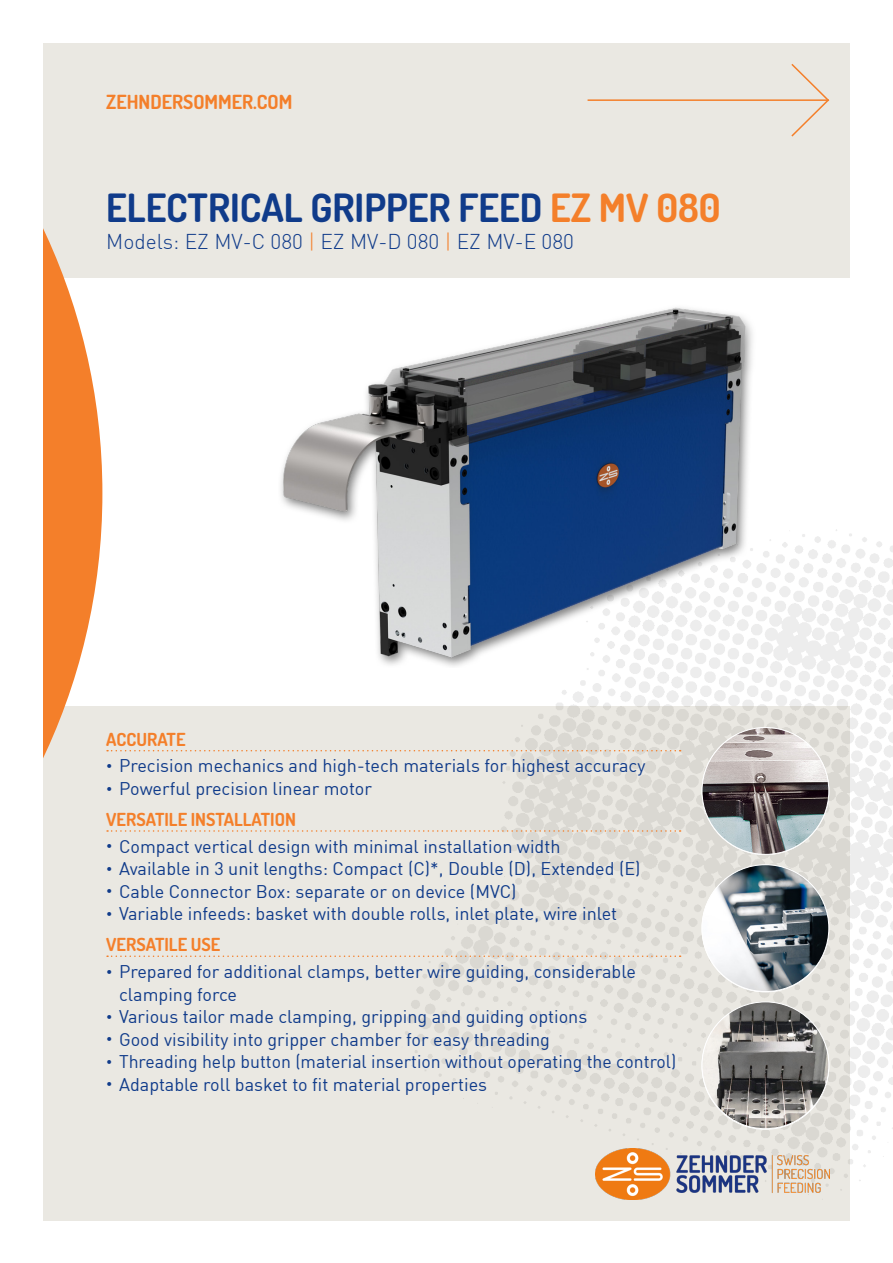
<style>
.page{position:relative;width:893px;height:1263px;background:#fff}
.page>*{position:absolute;margin:0;border:0;box-sizing:border-box;transform-origin:0 0}
.t1{font:700 39px "Dosis";color:#103b8a}
.t2{font:300 21px "DIN";color:#103b8a}
.t3{font:700 19.5px "Dosis";color:#f47f2a}
.t4{font:18px/22.5px "DIN";color:#103b8a}
.t5{font:700 18px "Dosis";color:#f47f2a}
.s1{color:#f47f2a}
.s2{font-size:12px}
</style>
<div class="page">
<div style="left:43px;top:43px;width:807px;height:1177px;background:#eae8e2"></div>
<div style="left:0;top:279px;width:893px;height:427px;background:#fff"></div>
<svg style="left:43px;top:228px;width:59px;height:530px;fill:#f47f2a"></svg>
<hr style="left:588px;top:99px;width:240px;height:2px;background:#f47f2a">
<svg style="left:790px;top:64px;width:40px;height:73px"></svg>
<img style="left:386px;top:533px;width:507px;height:667px">
<img style="left:595px;top:1149px;width:234px;height:50px">
<img style="left:280px;top:307px;width:565px;height:360px">
<img style="left:702px;top:727px;width:127px;height:127px;border-radius:63px">
<img style="left:702px;top:865px;width:127px;height:126px;border-radius:62px">
<img style="left:702px;top:1002px;width:127px;height:127px;border-radius:63px">
<svg style="left:107px;top:750px;width:574px;height:1px"></svg>
<svg style="left:107px;top:830px;width:574px;height:2px"></svg>
<svg style="left:107px;top:955px;width:574px;height:2px"></svg>
<p class="t3" style="left:106px;top:87px;width:188px">ZEHNDERSOMMER.COM</p>
<p class="t1" style="left:106px;top:179px;width:616px">ELECTRICAL GRIPPER FEED <span class="s1">EZ MV 080</span></p>
<p class="t2" style="left:106px;top:228px;width:469px">Models: EZ MV-C 080 <span class="s1">|</span> EZ MV-D 080 <span class="s1">|</span> EZ MV-E 080</p>
<p class="t5" style="left:106px;top:726px;width:81px">ACCURATE</p>
<p class="t4" style="left:106px;top:754px;width:541px"><span class="s2">•</span> Precision mechanics and high-tech materials for highest accuracy</p>
<p class="t4" style="left:106px;top:777px;width:267px"><span class="s2">•</span> Powerful precision linear motor</p>
<p class="t5" style="left:106px;top:806px;width:191px">VERSATILE INSTALLATION</p>
<p class="t4" style="left:106px;top:835px;width:456px"><span class="s2">•</span> Compact vertical design with minimal installation width</p>
<p class="t4" style="left:106px;top:857px;width:536px"><span class="s2">•</span> Available in 3 unit lengths: Compact (C)*, Double (D), Extended (E)</p>
<p class="t4" style="left:106px;top:880px;width:412px"><span class="s2">•</span> Cable Connector Box: separate or on device (MVC)</p>
<p class="t4" style="left:106px;top:902px;width:512px"><span class="s2">•</span> Variable infeeds: basket with double rolls, inlet plate, wire inlet</p>
<p class="t5" style="left:106px;top:931px;width:116px">VERSATILE USE</p>
<p class="t4" style="left:119px;top:960px;width:518px;text-indent:-13px"><span class="s2">•</span> Prepared for additional clamps, better wire guiding, considerable clamping force</p>
<p class="t4" style="left:106px;top:1005px;width:483px"><span class="s2">•</span> Various tailor made clamping, gripping and guiding options</p>
<p class="t4" style="left:106px;top:1027px;width:445px"><span class="s2">•</span> Good visibility into gripper chamber for easy threading</p>
<p class="t4" style="left:106px;top:1050px;width:572px"><span class="s2">•</span> Threading help button (material insertion without operating the control)</p>
<p class="t4" style="left:106px;top:1072px;width:382px"><span class="s2">•</span> Adaptable roll basket to fit material properties</p>
</div>
